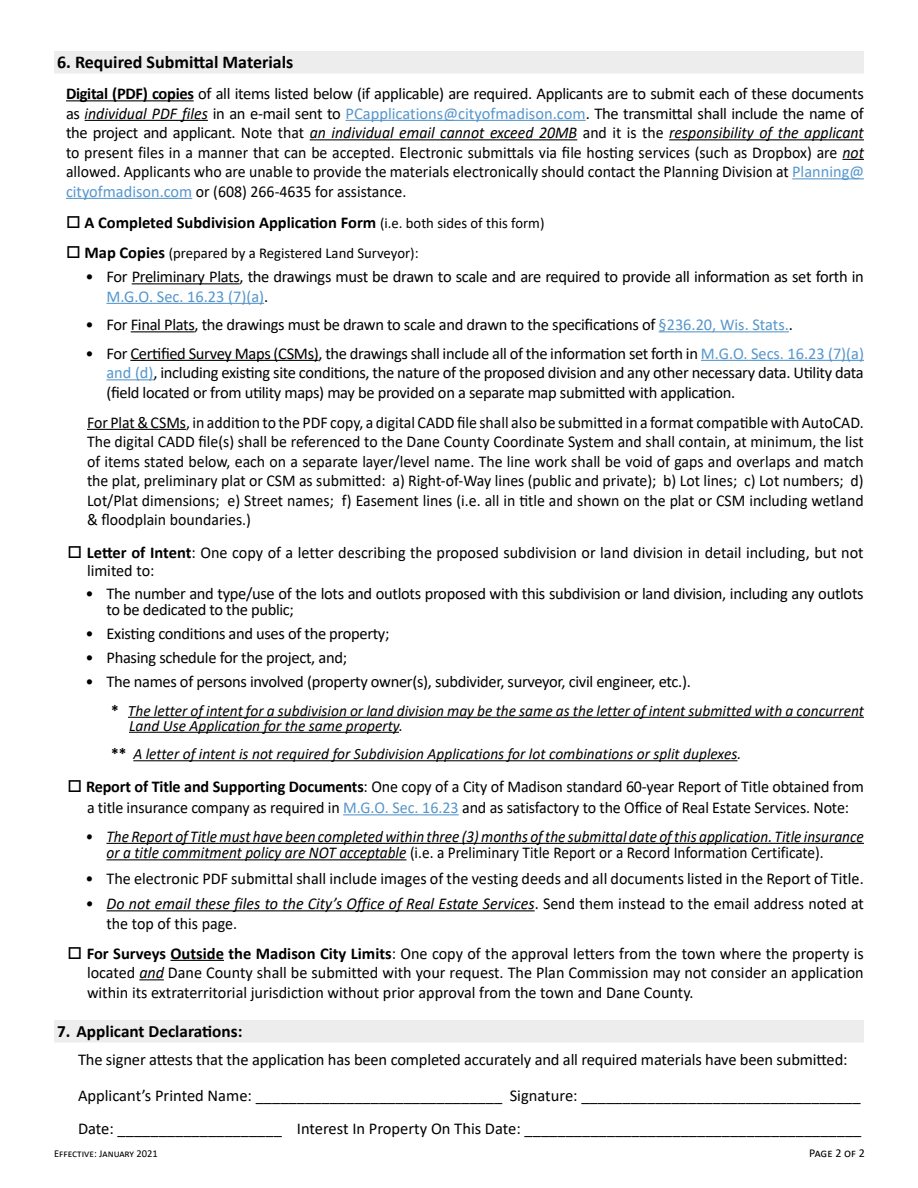
<style>
.page{position:relative;width:918px;height:1188px;background:#fff}
.page>*{position:absolute;margin:0;border:0;box-sizing:border-box;transform-origin:0 0}
.head_with_light_rule{font:700 18px "Calibri";color:#000}
.head_with_light_rule-2{font:700 17.25px "Calibri";color:#000}
.body{font:16.5px/19.5px "Calibri";color:#000;text-align:justify}
.body-2{font:16.5px/19.5px "Calibri";color:#000;text-align:justify;scale:.96 1}
.body-3{font:16.5px/19.5px "Calibri";letter-spacing:-.02em;color:#000}
.blank_lines{font:16.5px "Calibri";color:#000}
.t1{font:italic 16.5px/16.5px "Calibri";color:#000;scale:.93 1}
.t2{font:italic 16.5px/19.5px "Calibri";color:#000}
.body-4{font:700 16.5px "Calibri";color:#000}
.body-5{font:italic 15.75px/15px "Calibri";color:#000}
.body-6{font:15px "Calibri";color:#000}
.body-7{font:12px "Calibri";letter-spacing:-.005em;color:#000}
.body-8{font:10.5px "Calibri";color:#000}
.s1{font-weight:700}
.s2{font-style:italic}
.s3{color:#5696cc}
.s4{font-weight:400;font-size:15px}
.s5{font-weight:700;font-size:16.5px}
.s6{font-weight:700;font-style:normal}
.s7{font-style:normal}
</style>
<div class="page">
<div style="left:54px;top:51px;width:810px;height:23px;background:#ededee"></div>
<hr style="left:66px;top:100px;width:128px;height:1px;background:#000">
<hr style="left:85px;top:120px;width:123px;height:1px;background:#000">
<hr style="left:346px;top:120px;width:240px;height:1px;background:#5696cc">
<hr style="left:310px;top:139px;width:267px;height:1px;background:#000">
<hr style="left:669px;top:139px;width:195px;height:1px;background:#000">
<svg style="left:842px;top:159px;width:22px;height:1px"></svg>
<hr style="left:792px;top:178px;width:72px;height:1px;background:#5696cc">
<hr style="left:66px;top:198px;width:126px;height:1px;background:#5696cc">
<hr style="left:132px;top:283px;width:108px;height:1px;background:#000">
<hr style="left:106px;top:303px;width:158px;height:1px;background:#5696cc">
<hr style="left:131px;top:331px;width:64px;height:1px;background:#000">
<hr style="left:659px;top:331px;width:130px;height:1px;background:#5696cc">
<hr style="left:130px;top:360px;width:189px;height:1px;background:#000">
<hr style="left:701px;top:360px;width:163px;height:1px;background:#5696cc">
<hr style="left:106px;top:379px;width:48px;height:1px;background:#5696cc">
<hr style="left:87px;top:429px;width:99px;height:1px;background:#000">
<hr style="left:128px;top:717px;width:736px;height:1px;background:#000">
<hr style="left:129px;top:732px;width:270px;height:1px;background:#000">
<hr style="left:133px;top:760px;width:605px;height:1px;background:#000">
<hr style="left:343px;top:814px;width:116px;height:1px;background:#5696cc">
<hr style="left:106px;top:843px;width:758px;height:1px;background:#000">
<hr style="left:106px;top:859px;width:301px;height:1px;background:#000">
<hr style="left:106px;top:910px;width:429px;height:1px;background:#000">
<hr style="left:171px;top:960px;width:53px;height:1px;background:#000">
<svg style="left:139px;top:979px;width:25px;height:1px"></svg>
<div style="left:54px;top:1020px;width:810px;height:22px;background:#ededee"></div>
<p class="head_with_light_rule" style="left:57px;top:49px;width:238px">6. Required Submittal Materials</p>
<p class="body" style="left:66px;top:83px;width:800px"><span class="s1">Digital (PDF) copies</span> of all items listed below (if applicable) are required. Applicants are to submit each of these documents as <span class="s2">individual PDF files</span> in an e-mail sent to <span class="s3">PCapplications@cityofmadison.com</span>. The transmittal shall include the name of the project and applicant. Note that <span class="s2">an individual email cannot exceed 20MB</span> and it is the <span class="s2">responsibility of the applicant </span>to present files in a manner that can be accepted. Electronic submittals via file hosting services (such as Dropbox) are <span class="s2">not </span>allowed. Applicants who are unable to provide the materials electronically should contact the Planning Division at <span class="s3">Planning@ cityofmadison.com</span> or (608) 266-4635 for assistance.</p>
<p class="body-4" style="left:66px;top:211px;width:480px">□ A Completed Subdivision Application Form <span class="s4">(i.e. both sides of this form)</span></p>
<p class="body-6" style="left:66px;top:243px;width:354px">□ <span class="s5">Map Copies</span> (prepared by a Registered Land Surveyor):</p>
<p class="body-3" style="left:107px;top:266px;width:759px;text-indent:-21px">• For Preliminary Plats, the drawings must be drawn to scale and are required to provide all information as set forth in<br><span class="s3">M.G.O. Sec. 16.23 (7)(a)</span>.</p>
<p class="body" style="left:86px;top:314px;width:709px">• For Final Plats, the drawings must be drawn to scale and drawn to the specifications of <span class="s3">§236.20, Wis. Stats.</span>.</p>
<p class="body" style="left:106px;top:343px;width:759px;text-indent:-21px">• For Certified Survey Maps (CSMs), the drawings shall include all of the information set forth in <span class="s3">M.G.O. Secs. 16.23 (7)(a) and (d)</span>, including existing site conditions, the nature of the proposed division and any other necessary data. Utility data (field located or from utility maps) may be provided on a separate map submitted with application.</p>
<p class="body-2" style="left:87px;top:412px;width:811px">For Plat &amp; CSMs, in addition to the PDF copy, a digital CADD file shall also be submitted in a format compatible with AutoCAD.<br>The digital CADD file(s) shall be referenced to the Dane County Coordinate System and shall contain, at minimum, the list of items stated below, each on a separate layer/level name. The line work shall be void of gaps and overlaps and match the plat, preliminary plat or CSM as submitted: a) Right-of-Way lines (public and private); b) Lot lines; c) Lot numbers; d)<br>Lot/Plat dimensions; e) Street names; f) Easement lines (i.e. all in title and shown on the plat or CSM including wetland &amp; floodplain boundaries.)</p>
<p class="body" style="left:87px;top:543px;width:778px;line-height:18px;text-indent:-20px">□ <span class="s1">Letter of Intent</span>: One copy of a letter describing the proposed subdivision or land division in detail including, but not limited to:</p>
<p class="body-3" style="left:106px;top:584px;width:759px;line-height:16.5px;text-indent:-21px">• The number and type/use of the lots and outlots proposed with this subdivision or land division, including any outlots to be dedicated to the public;</p>
<p class="body" style="left:86px;top:623px;width:306px">• Existing conditions and uses of the property;</p>
<p class="body" style="left:86px;top:647px;width:263px">• Phasing schedule for the project, and;</p>
<p class="body-3" style="left:86px;top:671px;width:607px">• The names of persons involved (property owner(s), subdivider, surveyor, civil engineer, etc.).</p>
<p class="body-5" style="left:129px;top:702px;width:736px;text-indent:-18px"><span class="s6">*</span> The letter of intent for a subdivision or land division may be the same as the letter of intent submitted with a concurrent<br>Land Use Application for the same property.</p>
<p class="body-5" style="left:111px;top:746px;width:632px"><span class="s6">**</span> A letter of intent is not required for Subdivision Applications for lot combinations or split duplexes.</p>
<p class="body" style="left:68px;top:776px;width:798px;line-height:21px;text-align:center">□ <span class="s1">Report of Title and Supporting Documents</span>: One copy of a City of Madison standard 60-year Report of Title obtained from a title insurance company as required in <span class="s3">M.G.O. Sec. 16.23</span> and as satisfactory to the Office of Real Estate Services. Note:</p>
<p class="t1" style="left:106px;top:827px;width:816px;text-indent:-21px">• The Report of Title must have been completed within three (3) months of the submittal date of this application. Title insurance or a title commitment policy are NOT acceptable <span class="s7">(i.e. a Preliminary Title Report or a Record Information Certificate).</span></p>
<p class="body" style="left:86px;top:868px;width:780px">• The electronic PDF submittal shall include images of the vesting deeds and all documents listed in the Report of Title.</p>
<p class="t2" style="left:106px;top:893px;width:759px;text-indent:-21px">• Do not email these files to the City’s Office of Real Estate Services<span class="s7">. Send them instead to the email address noted at the top of this page.</span></p>
<p class="body" style="left:87px;top:943px;width:778px;text-indent:-20px">□ <span class="s1">For Surveys Outside the Madison City Limits</span>: One copy of the approval letters from the town where the property is located <span class="s2">and</span> Dane County shall be submitted with your request. The Plan Commission may not consider an application within its extraterritorial jurisdiction without prior approval from the town and Dane County.</p>
<p class="head_with_light_rule-2" style="left:57px;top:1019px;width:187px">7. Applicant Declarations:</p>
<p class="blank_lines" style="left:78px;top:1048px;width:771px">The signer attests that the application has been completed accurately and all required materials have been submitted:</p>
<p class="blank_lines" style="left:78px;top:1084px;width:784px">Applicant’s Printed Name: ______________________________ Signature: __________________________________</p>
<p class="blank_lines" style="left:78px;top:1117px;width:785px">Date: ____________________ Interest In Property On This Date: _________________________________________</p>
<p class="body-8" style="left:54px;top:1146px;width:105px">Effective: January 2021</p>
<p class="body-7" style="left:809px;top:1145px;width:57px">Page 2 of 2</p>
</div>
